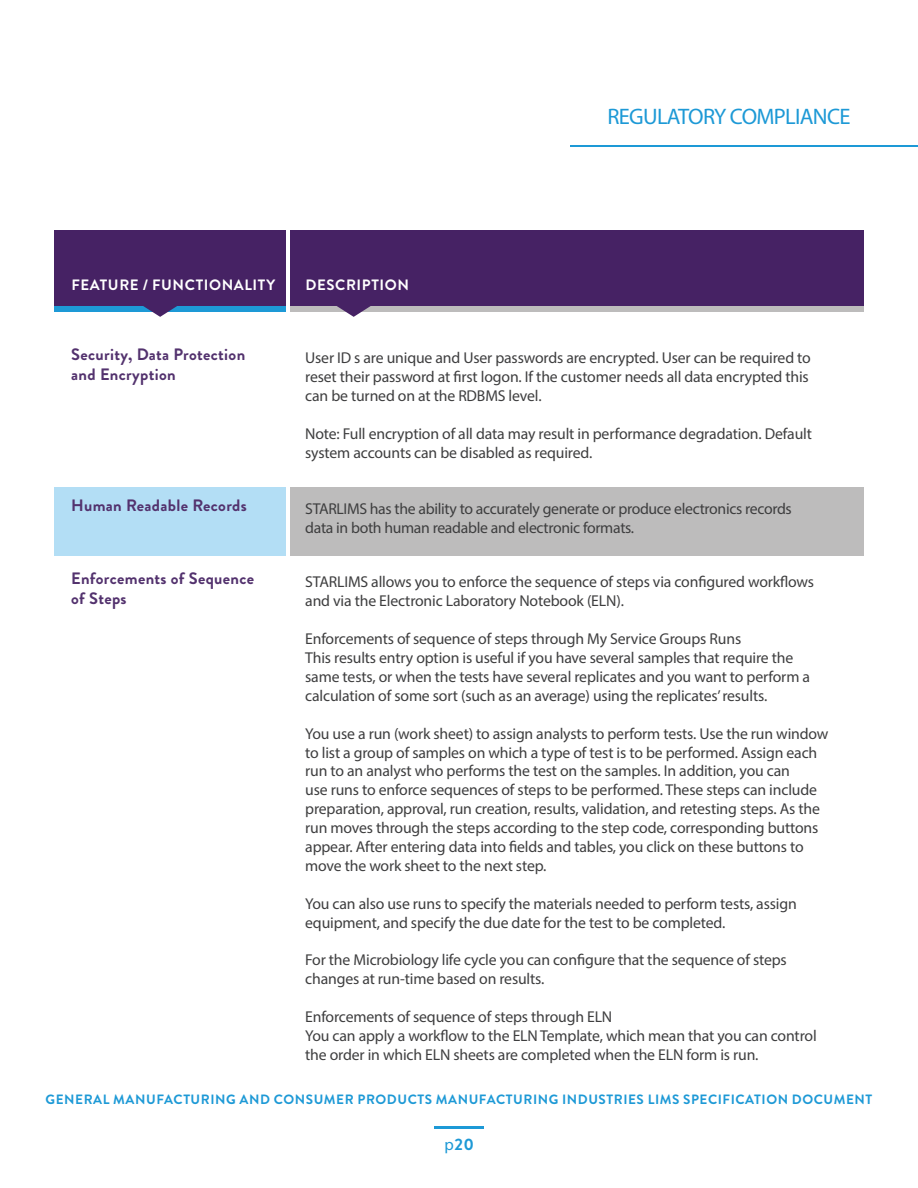
<style>
.page{position:relative;width:918px;height:1188px;background:#fff}
.page>*{position:absolute;margin:0;border:0;box-sizing:border-box;transform-origin:0 0}
.t1{font:22.5px "Myriad Pro";letter-spacing:-.03em;color:#1d99d6}
.Bullets{font:700 16.5px/19.8px "Brandon Grotesque";letter-spacing:.02em;color:#53326e}
.t2{font:700 16.5px "Brandon Grotesque";color:#1d99d6}
.Bullets-2{font:15.75px/18.9px "Myriad Pro";letter-spacing:-.01em;color:#3e3e3f}
.Bullets-3{font:700 15px "Brandon Grotesque";letter-spacing:.04em;color:#fff}
.t3{font:700 13.5px "Brandon Grotesque";letter-spacing:.04em;color:#1d99d6}
.s1{font-family:"Myriad Pro";font-weight:400}
</style>
<div class="page">
<hr style="left:434px;top:1126px;width:50px;height:3px;background:#1d99d6">
<div style="left:54px;top:236px;width:231px;height:76px;background:#1d99d6"></div>
<div style="left:290px;top:236px;width:574px;height:76px;background:#bdbcbc"></div>
<div style="left:290px;top:230px;width:574px;height:76px;background:#462264"></div>
<svg style="left:337px;top:306px;width:34px;height:11px"></svg>
<div style="left:54px;top:230px;width:231px;height:76px;background:#462264"></div>
<svg style="left:143px;top:306px;width:34px;height:11px"></svg>
<hr style="left:570px;top:145px;width:348px;height:1px;background:#1d99d6">
<div style="left:54px;top:487px;width:231px;height:69px;background:#b3def5"></div>
<div style="left:290px;top:487px;width:574px;height:69px;background:#bdbcbc"></div>
<p class="Bullets-3" style="left:71px;top:274px;width:205px">FEATURE / FUNCTIONALITY</p>
<p class="Bullets-3" style="left:305px;top:274px;width:105px">DESCRIPTION</p>
<p class="t1" style="left:607px;top:103px;width:245px">REGULATORY COMPLIANCE</p>
<p class="Bullets" style="left:71px;top:345px;width:175px">Security, Data Protection and Encryption</p>
<p class="Bullets-2" style="left:305px;top:348px;width:507px">User ID s are unique and User passwords are encrypted. User can be required to reset their password at first logon. If the customer needs all data encrypted this can be turned on at the RDBMS level.</p>
<p class="Bullets-2" style="left:305px;top:424px;width:508px">Note: Full encryption of all data may result in performance degradation. Default system accounts can be disabled as required.</p>
<p class="Bullets" style="left:71px;top:496px;width:177px">Human Readable Records</p>
<p class="Bullets-2" style="left:305px;top:499px;width:488px">STARLIMS has the ability to accurately generate or produce electronics records data in both human readable and electronic formats.</p>
<p class="Bullets" style="left:71px;top:569px;width:184px">Enforcements of Sequence of Steps</p>
<p class="Bullets-2" style="left:305px;top:572px;width:510px">STARLIMS allows you to enforce the sequence of steps via configured workflows and via the Electronic Laboratory Notebook (ELN).</p>
<p class="Bullets-2" style="left:305px;top:629px;width:437px">Enforcements of sequence of steps through My Service Groups Runs</p>
<p class="Bullets-2" style="left:305px;top:648px;width:506px">This results entry option is useful if you have several samples that require the same tests, or when the tests have several replicates and you want to perform a calculation of some sort (such as an average) using the replicates’ results.</p>
<p class="Bullets-2" style="left:305px;top:724px;width:525px">You use a run (work sheet) to assign analysts to perform tests. Use the run window to list a group of samples on which a type of test is to be performed. Assign each run to an analyst who performs the test on the samples. In addition, you can<br>use runs to enforce sequences of steps to be performed. These steps can include preparation, approval, run creation, results, validation, and retesting steps. As the run moves through the steps according to the step code, corresponding buttons appear. After entering data into fields and tables, you click on these buttons to move the work sheet to the next step.</p>
<p class="Bullets-2" style="left:305px;top:894px;width:493px">You can also use runs to specify the materials needed to perform tests, assign equipment, and specify the due date for the test to be completed.</p>
<p class="Bullets-2" style="left:305px;top:950px;width:483px">For the Microbiology life cycle you can configure that the sequence of steps changes at run-time based on results.</p>
<p class="Bullets-2" style="left:305px;top:1007px;width:309px">Enforcements of sequence of steps through ELN</p>
<p class="Bullets-2" style="left:305px;top:1026px;width:513px">You can apply a workflow to the ELN Template, which mean that you can control the order in which ELN sheets are completed when the ELN form is run.</p>
<p class="t3" style="left:46px;top:1090px;width:828px">GENERAL MANUFACTURING AND CONSUMER PRODUCTS MANUFACTURING INDUSTRIES LIMS SPECIFICATION DOCUMENT</p>
<p class="t2" style="left:444px;top:1133px;width:31px"><span class="s1">p</span>20</p>
</div>
